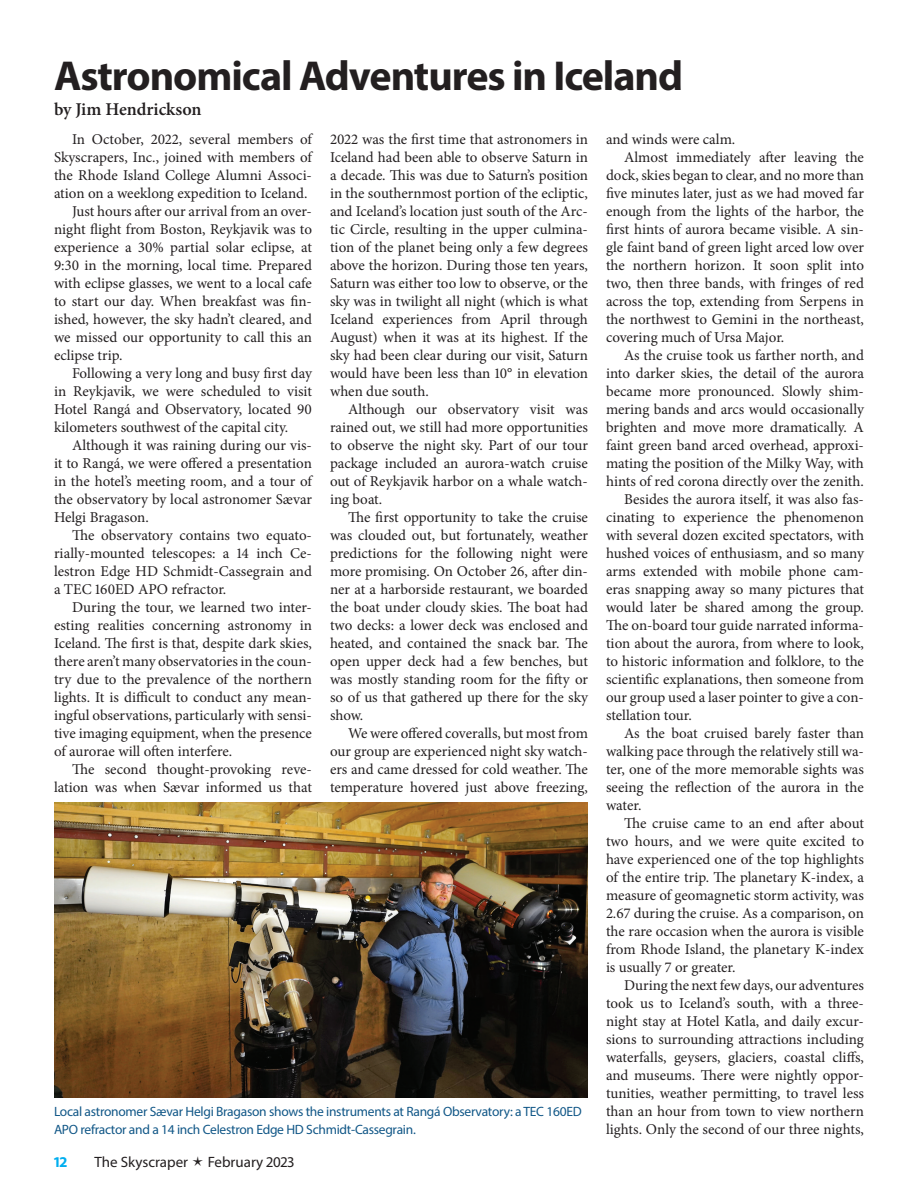
<style>
.page{position:relative;width:918px;height:1188px;background:#fff}
.page>*{position:absolute;margin:0;border:0;box-sizing:border-box;transform-origin:0 0}
.t1{font:700 42px "Myriad Pro";letter-spacing:-.025em;color:#231f20}
.Author{font:600 18px "Minion Pro";color:#231f20}
.body{font:15px/18px "Minion Pro";color:#231f20;text-align:justify}
.t2{font:15px "Myriad Pro";color:#231f20}
.t3{font:700 15px "Myriad Pro";color:#00aeef}
.t4{font:13.5px/18px "Myriad Pro";letter-spacing:-.02em;color:#115787}
</style>
<div class="page">
<img style="left:54px;top:803px;width:534px;height:295px">
<p class="t1" style="left:54px;top:48px;width:631px">Astronomical Adventures in Iceland</p>
<p class="Author" style="left:54px;top:96px;width:149px">by Jim Hendrickson</p>
<p class="body" style="left:54px;top:130px;width:260px;text-indent:18px">In October, 2022, several members of Skyscrapers, Inc., joined with members of the Rhode Island College Alumni Associ&shy;ation on a weeklong expedition to Iceland.</p>
<p class="body" style="left:54px;top:202px;width:260px;text-indent:18px">Just hours after our arrival from an over&shy;night flight from Boston, Reykjavik was to experience a 30% partial solar eclipse, at 9:30 in the morning, local time. Prepared with eclipse glasses, we went to a local cafe to start our day. When breakfast was fin&shy;ished, however, the sky hadn’t cleared, and we missed our opportunity to call this an eclipse trip.</p>
<p class="body" style="left:54px;top:364px;width:260px;text-indent:18px">Following a very long and busy first day in Reykjavik, we were scheduled to visit Hotel Rangá and Observatory, located 90 kilometers southwest of the capital city.</p>
<p class="body" style="left:54px;top:436px;width:260px;text-indent:18px">Although it was raining during our vis&shy;it to Rangá, we were offered a presentation in the hotel’s meeting room, and a tour of the observatory by local astronomer Sævar Helgi Bragason.</p>
<p class="body" style="left:54px;top:526px;width:260px;text-indent:18px">The observatory contains two equato&shy;rially-mounted telescopes: a 14 inch Ce&shy;lestron Edge HD Schmidt-Cassegrain and a TEC 160ED APO refractor.</p>
<p class="body" style="left:54px;top:598px;width:260px;text-indent:18px">During the tour, we learned two inter&shy;esting realities concerning astronomy in Iceland. The first is that, despite dark skies, there aren’t many observatories in the coun&shy;try due to the prevalence of the northern lights. It is difficult to conduct any mean&shy;ingful observations, particularly with sensi&shy;tive imaging equipment, when the presence of aurorae will often interfere.</p>
<p class="body" style="left:54px;top:760px;width:260px;text-align:right">The second thought-provoking reve&shy;lation was when Sævar informed us that</p>
<p class="body" style="left:330px;top:130px;width:260px">2022 was the first time that astronomers in Iceland had been able to observe Saturn in a decade. This was due to Saturn’s position in the southernmost portion of the ecliptic, and Iceland’s location just south of the Arc&shy;tic Circle, resulting in the upper culmina&shy;tion of the planet being only a few degrees above the horizon. During those ten years, Saturn was either too low to observe, or the sky was in twilight all night (which is what Iceland experiences from April through August) when it was at its highest. If the sky had been clear during our visit, Saturn would have been less than 10° in elevation when due south.</p>
<p class="body" style="left:330px;top:400px;width:260px;text-indent:18px">Although our observatory visit was rained out, we still had more opportunities to observe the night sky. Part of our tour package included an aurora-watch cruise out of Reykjavik harbor on a whale watch&shy;ing boat.</p>
<p class="body" style="left:330px;top:508px;width:260px;text-indent:18px">The first opportunity to take the cruise was clouded out, but fortunately, weather predictions for the following night were more promising. On October 26, after din&shy;ner at a harborside restaurant, we boarded the boat under cloudy skies. The boat had two decks: a lower deck was enclosed and heated, and contained the snack bar. The open upper deck had a few benches, but was mostly standing room for the fifty or so of us that gathered up there for the sky show.</p>
<p class="body" style="left:330px;top:724px;width:260px;text-indent:18px">We were offered coveralls, but most from our group are experienced night sky watch&shy;ers and came dressed for cold weather. The temperature hovered just above freezing,</p>
<p class="t4" style="left:54px;top:1102px;width:529px">Local astronomer Sævar Helgi Bragason shows the instruments at Rangá Observatory: a TEC 160ED<br>APO refractor and a 14 inch Celestron Edge HD Schmidt-Cassegrain.</p>
<p class="t3" style="left:54px;top:1152px;width:15px">12</p>
<p class="t2" style="left:94px;top:1153px;width:95px">The Skyscraper</p>
<p class="t2" style="left:208px;top:1153px;width:88px">February 2023</p>
<p class="body" style="left:606px;top:130px;width:131px">and winds were calm.</p>
<p class="body" style="left:606px;top:148px;width:260px;text-indent:18px">Almost immediately after leaving the dock, skies began to clear, and no more than five minutes later, just as we had moved far enough from the lights of the harbor, the first hints of aurora became visible. A sin&shy;gle faint band of green light arced low over the northern horizon. It soon split into two, then three bands, with fringes of red across the top, extending from Serpens in the northwest to Gemini in the northeast, covering much of Ursa Major.</p>
<p class="body" style="left:606px;top:346px;width:260px;text-indent:18px">As the cruise took us farther north, and into darker skies, the detail of the aurora became more pronounced. Slowly shim&shy;mering bands and arcs would occasionally brighten and move more dramatically. A faint green band arced overhead, approxi&shy;mating the position of the Milky Way, with hints of red corona directly over the zenith.</p>
<p class="body" style="left:606px;top:490px;width:260px;text-indent:18px">Besides the aurora itself, it was also fas&shy;cinating to experience the phenomenon with several dozen excited spectators, with hushed voices of enthusiasm, and so many arms extended with mobile phone cam&shy;eras snapping away so many pictures that would later be shared among the group.<br>The on-board tour guide narrated informa&shy;tion about the aurora, from where to look, to historic information and folklore, to the scientific explanations, then someone from our group used a laser pointer to give a con&shy;stellation tour.</p>
<p class="body" style="left:606px;top:724px;width:260px;text-indent:18px">As the boat cruised barely faster than walking pace through the relatively still wa&shy;ter, one of the more memorable sights was seeing the reflection of the aurora in the water.</p>
<p class="body" style="left:606px;top:814px;width:260px;text-indent:18px">The cruise came to an end after about two hours, and we were quite excited to have experienced one of the top highlights of the entire trip. The planetary K-index, a measure of geomagnetic storm activity, was 2.67 during the cruise. As a comparison, on the rare occasion when the aurora is visible from Rhode Island, the planetary K-index is usually 7 or greater.</p>
<p class="body" style="left:606px;top:976px;width:260px;text-indent:18px">During the next few days, our adventures took us to Iceland’s south, with a three&shy;night stay at Hotel Katla, and daily excur&shy;sions to surrounding attractions including waterfalls, geysers, glaciers, coastal cliffs, and museums. There were nightly oppor&shy;tunities, weather permitting, to travel less than an hour from town to view northern lights. Only the second of our three nights,</p>
</div>
